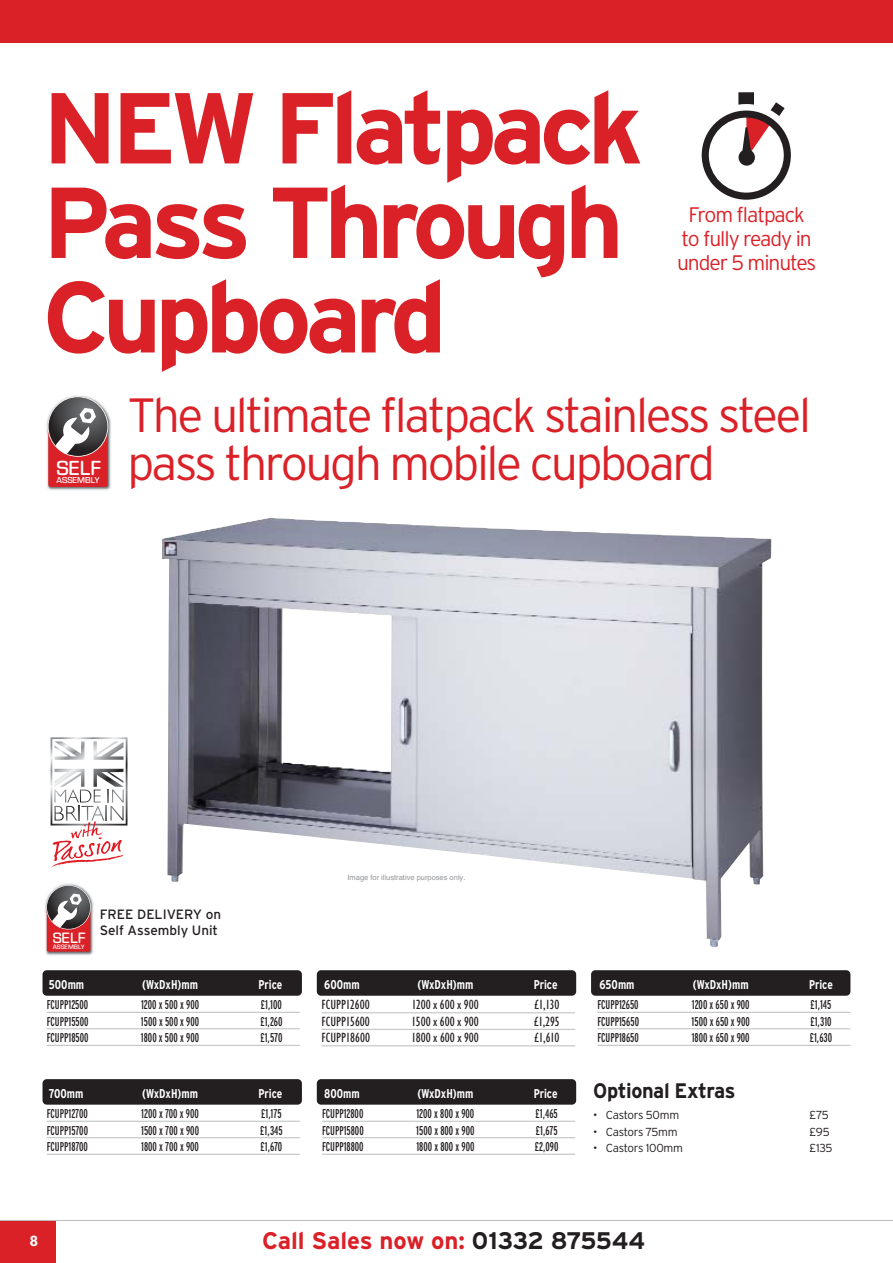
<style>
.page{position:relative;width:893px;height:1263px;background:#fff}
.page>*{position:absolute;margin:0;border:0;box-sizing:border-box;transform-origin:0 0}
.t1{font:700 100.5px/94.5px "Interstate";letter-spacing:-.06em;color:#da2128}
.t2{font:300 48px/48px "Interstate";letter-spacing:-.05em;color:#da2128}
.t3{font:700 24px "Interstate";color:#da2128}
.t4{font:21.3px "Eurostile T Medium Ro 1";color:#fff}
.t5{font:300 21px/24px "Interstate";letter-spacing:-.05em;color:#da2128;text-align:center}
.t6{font:700 21px "Interstate";letter-spacing:-.02em;color:#231f20;scale:.95 1}
.t7{font:15.6px "Eurostile T Medium Ro 1";color:#fff}
.t8{font:700 15px "Humanist 521 BT";color:#fff}
.t9{font:condensed 13.5px "Humanist 521 BT";color:#231f20}
.t10{font:13.5px/16.2px "Interstate";color:#231f20}
.t11{font:extra-condensed 12.75px "Interstate";color:#231f20;scale:.95 1}
.t12{font:700 condensed 12.75px "Interstate";color:#fff;scale:.95 1}
.t13{font:300 11.7px "Interstate";letter-spacing:-.03em;color:#231f20}
.t14{font:9px "Eurostile T Medium Ro 1";color:#fff}
.t15{font:7.5px "Helvetica";color:#939598}
.t16{font:6.6px "Eurostile T Medium Ro 1";color:#fff}
.s1{color:#231f20}
</style>
<div class="page">
<div style="left:0;top:0;width:893px;height:43px;background:#da2128"></div>
<div style="left:0;top:1220px;width:55px;height:43px;background:#da2128"></div>
<hr style="left:0;top:1220px;width:893px;height:1px;background:#bbbdc0">
<img style="left:162px;top:518px;width:609px;height:429px">
<div style="left:317px;top:1079px;width:259px;height:26px;background:#231f20;border-radius:4px"></div>
<div style="left:43px;top:1079px;width:259px;height:26px;background:#231f20;border-radius:4px"></div>
<hr style="left:47px;top:1121px;width:253px;height:1px;background:#bbbdc0">
<hr style="left:47px;top:1137px;width:253px;height:1px;background:#bbbdc0">
<hr style="left:47px;top:1154px;width:253px;height:1px;background:#bbbdc0">
<hr style="left:322px;top:1121px;width:253px;height:1px;background:#bbbdc0">
<hr style="left:322px;top:1137px;width:253px;height:1px;background:#bbbdc0">
<hr style="left:322px;top:1154px;width:253px;height:1px;background:#bbbdc0">
<div style="left:317px;top:970px;width:259px;height:26px;background:#231f20;border-radius:4px"></div>
<div style="left:43px;top:970px;width:259px;height:26px;background:#231f20;border-radius:4px"></div>
<div style="left:591px;top:970px;width:259px;height:26px;background:#231f20;border-radius:4px"></div>
<hr style="left:47px;top:1012px;width:253px;height:1px;background:#bbbdc0">
<hr style="left:47px;top:1028px;width:253px;height:1px;background:#bbbdc0">
<hr style="left:47px;top:1045px;width:253px;height:1px;background:#bbbdc0">
<hr style="left:322px;top:1012px;width:253px;height:1px;background:#bbbdc0">
<hr style="left:322px;top:1029px;width:253px;height:1px;background:#bbbdc0">
<hr style="left:322px;top:1045px;width:253px;height:1px;background:#bbbdc0">
<hr style="left:597px;top:1012px;width:253px;height:1px;background:#bbbdc0">
<hr style="left:597px;top:1028px;width:253px;height:1px;background:#bbbdc0">
<hr style="left:597px;top:1045px;width:253px;height:1px;background:#bbbdc0">
<svg style="left:51px;top:737px;width:76px;height:130px"></svg>
<img style="left:45px;top:883px;width:49px;height:73px">
<div style="left:47px;top:908px;width:43px;height:44px;background:#da2128;border-radius:2px"></div>
<svg style="left:46px;top:885px;width:45px;height:44px"></svg>
<svg style="left:702px;top:92px;width:89px;height:108px"></svg>
<img style="left:46px;top:395px;width:65px;height:95px">
<div style="left:48px;top:428px;width:60px;height:59px;background:#da2128;border-radius:2px"></div>
<svg style="left:48px;top:396px;width:60px;height:61px"></svg>
<h1 class="t1" style="left:43px;top:89px;width:602px">NEW Flatpack<br>Pass Through<br>Cupboard</h1>
<h2 class="t2" style="left:128px;top:395px;width:685px">The ultimate flatpack stainless steel pass through mobile cupboard</h2>
<h3 class="t5" style="left:677px;top:205px;width:141px">From flatpack to fully ready in under 5 minutes</h3>
<h3 class="t4" style="left:57px;top:460px;width:46px">SELF</h3>
<p class="t14" style="left:57px;top:477px;width:45px">ASSEMBLY</p>
<p class="t7" style="left:53px;top:932px;width:34px">SELF</p>
<p class="t16" style="left:53px;top:944px;width:33px">ASSEMBLY</p>
<p class="t10" style="left:100px;top:907px;width:123px">FREE DELIVERY on<br>Self Assembly Unit</p>
<p class="t12" style="left:49px;top:979px;width:39px">500mm</p>
<p class="t12" style="left:142px;top:979px;width:60px">(WxDxH)mm</p>
<p class="t12" style="left:258px;top:979px;width:27px">Price</p>
<p class="t11" style="left:47px;top:1000px;width:45px">FCUPP12500</p>
<p class="t11" style="left:141px;top:1000px;width:63px">1200 x 500 x 900</p>
<p class="t11" style="left:261px;top:1000px;width:24px">£1,100</p>
<p class="t11" style="left:47px;top:1016px;width:45px">FCUPP15500</p>
<p class="t11" style="left:141px;top:1016px;width:63px">1500 x 500 x 900</p>
<p class="t11" style="left:260px;top:1016px;width:25px">£1,260</p>
<p class="t11" style="left:47px;top:1033px;width:45px">FCUPP18500</p>
<p class="t11" style="left:141px;top:1033px;width:63px">1800 x 500 x 900</p>
<p class="t11" style="left:260px;top:1033px;width:25px">£1,570</p>
<p class="t12" style="left:49px;top:1088px;width:38px">700mm</p>
<p class="t12" style="left:142px;top:1088px;width:60px">(WxDxH)mm</p>
<p class="t12" style="left:258px;top:1088px;width:27px">Price</p>
<p class="t11" style="left:47px;top:1109px;width:45px">FCUPP12700</p>
<p class="t11" style="left:141px;top:1109px;width:62px">1200 x 700 x 900</p>
<p class="t11" style="left:261px;top:1109px;width:23px">£1,175</p>
<p class="t11" style="left:47px;top:1125px;width:45px">FCUPP15700</p>
<p class="t11" style="left:141px;top:1125px;width:62px">1500 x 700 x 900</p>
<p class="t11" style="left:260px;top:1125px;width:25px">£1,345</p>
<p class="t11" style="left:47px;top:1142px;width:45px">FCUPP18700</p>
<p class="t11" style="left:141px;top:1142px;width:62px">1800 x 700 x 900</p>
<p class="t11" style="left:260px;top:1142px;width:25px">£1,670</p>
<p class="t15" style="left:347px;top:874px;width:119px">Image for illustrative purposes only.</p>
<p class="t12" style="left:324px;top:979px;width:39px">600mm</p>
<p class="t12" style="left:417px;top:979px;width:60px">(WxDxH)mm</p>
<p class="t12" style="left:534px;top:979px;width:27px">Price</p>
<p class="t9" style="left:322px;top:1000px;width:50px">FCUPP12600</p>
<p class="t9" style="left:412px;top:1000px;width:68px">1200 x 600 x 900</p>
<p class="t9" style="left:534px;top:1000px;width:27px">£1,130</p>
<p class="t9" style="left:322px;top:1017px;width:50px">FCUPP15600</p>
<p class="t9" style="left:412px;top:1017px;width:68px">1500 x 600 x 900</p>
<p class="t9" style="left:534px;top:1017px;width:27px">£1,295</p>
<p class="t9" style="left:322px;top:1033px;width:50px">FCUPP18600</p>
<p class="t9" style="left:412px;top:1033px;width:69px">1800 x 600 x 900</p>
<p class="t9" style="left:534px;top:1033px;width:27px">£1,610</p>
<p class="t12" style="left:324px;top:1088px;width:39px">800mm</p>
<p class="t12" style="left:417px;top:1088px;width:60px">(WxDxH)mm</p>
<p class="t12" style="left:534px;top:1088px;width:27px">Price</p>
<p class="t11" style="left:322px;top:1109px;width:45px">FCUPP12800</p>
<p class="t11" style="left:416px;top:1109px;width:62px">1200 x 800 x 900</p>
<p class="t11" style="left:536px;top:1109px;width:25px">£1,465</p>
<p class="t11" style="left:322px;top:1125px;width:45px">FCUPP15800</p>
<p class="t11" style="left:416px;top:1125px;width:63px">1500 x 800 x 900</p>
<p class="t11" style="left:536px;top:1125px;width:24px">£1,675</p>
<p class="t11" style="left:322px;top:1142px;width:45px">FCUPP18800</p>
<p class="t11" style="left:416px;top:1142px;width:63px">1800 x 800 x 900</p>
<p class="t11" style="left:535px;top:1142px;width:26px">£2,090</p>
<p class="t12" style="left:599px;top:979px;width:38px">650mm</p>
<p class="t12" style="left:693px;top:979px;width:60px">(WxDxH)mm</p>
<p class="t12" style="left:809px;top:979px;width:27px">Price</p>
<p class="t11" style="left:597px;top:1000px;width:45px">FCUPP12650</p>
<p class="t11" style="left:692px;top:1000px;width:62px">1200 x 650 x 900</p>
<p class="t11" style="left:811px;top:1000px;width:23px">£1,145</p>
<p class="t11" style="left:597px;top:1016px;width:45px">FCUPP15650</p>
<p class="t11" style="left:692px;top:1016px;width:63px">1500 x 650 x 900</p>
<p class="t11" style="left:810px;top:1016px;width:24px">£1,310</p>
<p class="t11" style="left:597px;top:1033px;width:45px">FCUPP18650</p>
<p class="t11" style="left:692px;top:1033px;width:63px">1800 x 650 x 900</p>
<p class="t11" style="left:810px;top:1033px;width:25px">£1,630</p>
<h3 class="t6" style="left:593px;top:1082px;width:151px">Optional Extras</h3>
<p class="t13" style="left:593px;top:1111px;width:88px">• Castors 50mm</p>
<p class="t13" style="left:809px;top:1111px;width:21px">£75</p>
<p class="t13" style="left:593px;top:1127px;width:86px">• Castors 75mm</p>
<p class="t13" style="left:809px;top:1127px;width:22px">£95</p>
<p class="t13" style="left:593px;top:1144px;width:91px">• Castors 100mm</p>
<p class="t13" style="left:809px;top:1144px;width:25px">£135</p>
<p class="t8" style="left:30px;top:1235px;width:10px">8</p>
<h3 class="t3" style="left:262px;top:1231px;width:385px">Call Sales now on: <span class="s1">01332 875544</span></h3>
</div>
